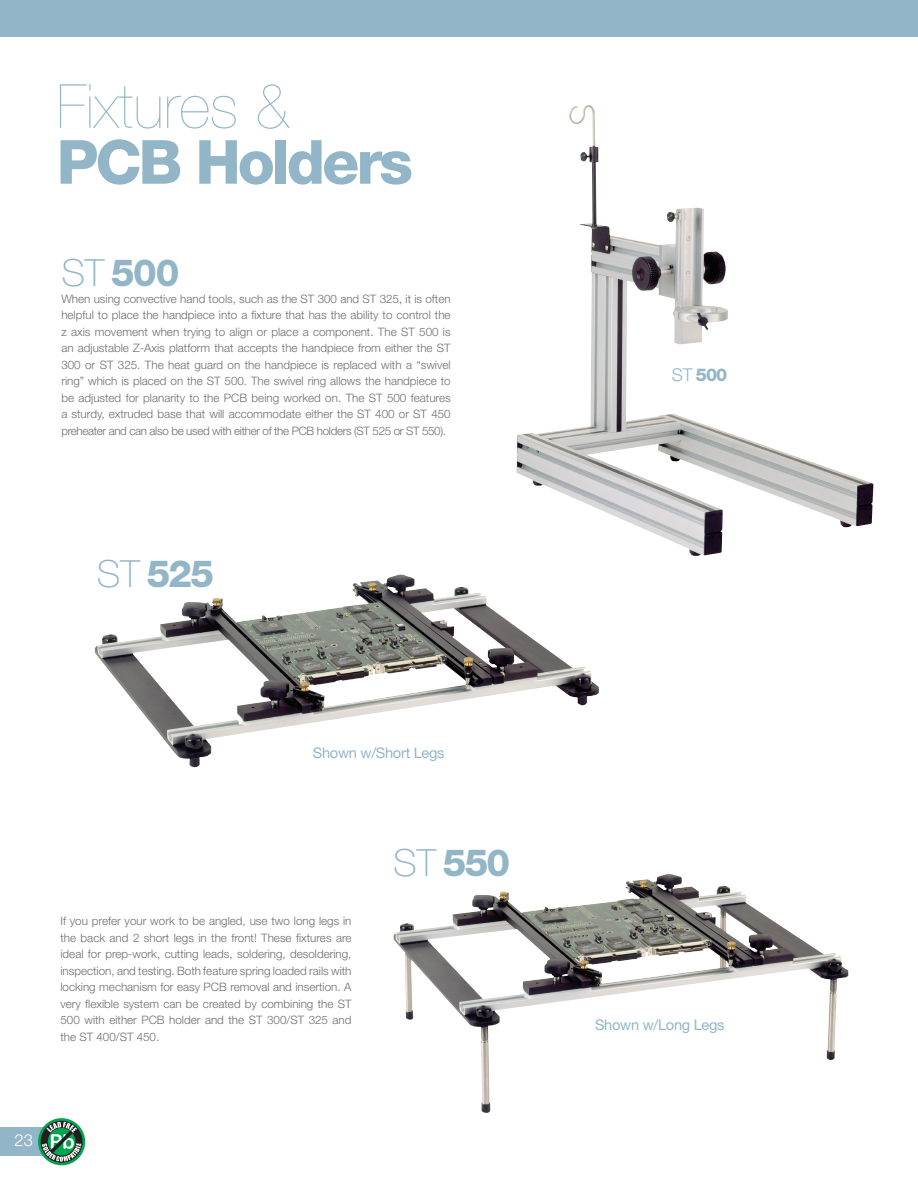
<style>
.page{position:relative;width:918px;height:1188px;background:#fff}
.page>*{position:absolute;margin:0;border:0;box-sizing:border-box;transform-origin:0 0}
.t1{font:800 60.9px "Helvetica Neue";letter-spacing:-.05em;color:#92b6c7}
.t2{font:200 60.9px "Helvetica Neue";color:#92b6c7}
.t3{font:800 37.5px "Helvetica Neue";letter-spacing:-.045em;color:#92b6c7}
.t4{font:800 17.7px "Helvetica Neue";color:#92b6c7}
.Body_Copy{font:300 16.5px "Helvetica Neue";color:#fff}
.t5{font:14.7px "Helvetica Neue";letter-spacing:-.02em;color:#92b6c7}
.Body_Copy-2{font:300 11.7px/16.5px "Helvetica Neue";letter-spacing:-.015em;color:#6c6d70;text-align:justify}
.s1{font-weight:100}
.s2{font-weight:300}
</style>
<div class="page">
<div style="left:0;top:0;width:918px;height:36px;background:#92b6c7"></div>
<div style="left:0;top:1127px;width:44px;height:29px;background:#92b6c7"></div>
<svg style="left:38px;top:1118px;width:47px;height:47px"></svg>
<div style="left:41px;top:1121px;width:42px;height:42px;border:7px solid #231f20;border-radius:50%"></div>
<svg style="left:42px;top:1122px;width:39px;height:40px"></svg>
<img style="left:95px;top:575px;width:504px;height:192px">
<img style="left:394px;top:874px;width:454px;height:239px">
<img style="left:517px;top:105px;width:356px;height:451px">
<p class="t2" style="left:57px;top:71px;width:235px">Fixtures &amp;</p>
<p class="t1" style="left:57px;top:126px;width:358px">PCB Holders</p>
<p class="t3" style="left:61px;top:251px;width:120px"><span class="s1">ST</span> 500</p>
<p class="Body_Copy-2" style="left:61px;top:290px;width:391px">When using convective hand tools, such as the ST 300 and ST 325, it is often helpful to place the handpiece into a fixture that has the ability to control the z axis movement when trying to align or place a component. The ST 500 is an adjustable Z-Axis platform that accepts the handpiece from either the ST 300 or ST 325. The heat guard on the handpiece is replaced with a “swivel ring” which is placed on the ST 500. The swivel ring allows the handpiece to be adjusted for planarity to the PCB being worked on. The ST 500 features a sturdy, extruded base that will accommodate either the ST 400 or ST 450 preheater and can also be used with either of the PCB holders (ST 525 or ST 550).</p>
<p class="t3" style="left:97px;top:551px;width:119px"><span class="s1">ST</span> 525</p>
<p class="t5" style="left:313px;top:744px;width:133px">Shown w/Short Legs</p>
<p class="Body_Copy-2" style="left:60px;top:912px;width:293px">If you prefer your work to be angled, use two long legs in the back and 2 short legs in the front! These fixtures are ideal for prep-work, cutting leads, soldering, desoldering, inspection, and testing. Both feature spring loaded rails with locking mechanism for easy PCB removal and insertion. A very flexible system can be created by combining the ST 500 with either PCB holder and the ST 300/ST 325 and the ST 400/ST 450.</p>
<p class="t3" style="left:393px;top:841px;width:119px"><span class="s1">ST</span> 550</p>
<p class="Body_Copy" style="left:15px;top:1130px;width:20px">23</p>
<p class="t4" style="left:672px;top:364px;width:57px"><span class="s2">ST</span> 500</p>
<p class="t5" style="left:595px;top:1016px;width:131px">Shown w/Long Legs</p>
</div>
